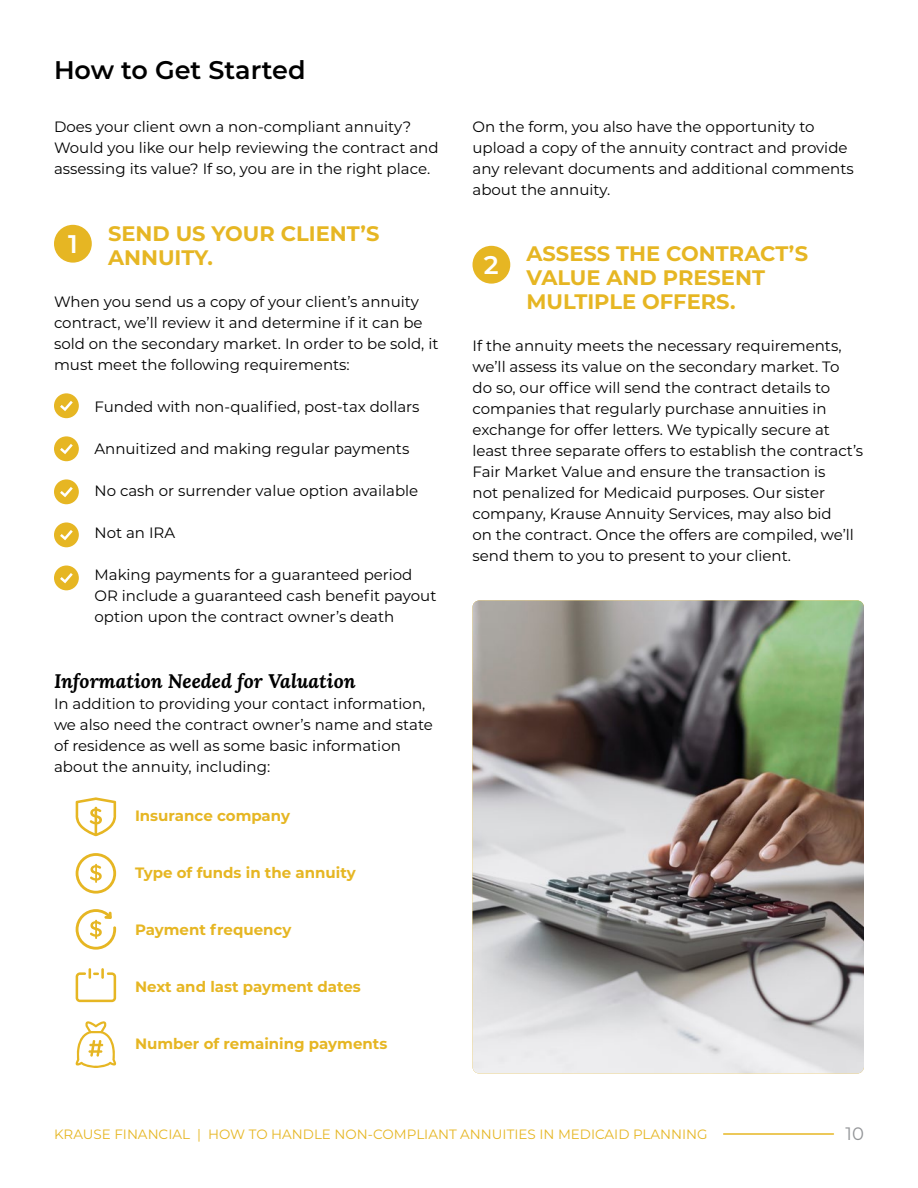
<style>
.page{position:relative;width:918px;height:1188px;background:#fff}
.page>*{position:absolute;margin:0;border:0;box-sizing:border-box;transform-origin:0 0}
.t1{font:600 25.5px "Montserrat";color:#000}
.t2{font:600 25.5px "Montserrat";color:#fff}
.t3{font:700 21px/24px "Montserrat";color:#e6b623}
.t4{font:italic 700 19.5px "Lora";color:#000}
.t5{font:18px "Montserrat";color:#939598}
.t6{font:15px/21px "Montserrat";color:#000}
.t7{font:700 15px "Montserrat";color:#e6b623}
.t8{font:13.5px "Montserrat";color:#e6b623}
</style>
<div class="page">
<hr style="left:724px;top:1133px;width:109px;height:2px;background:#e6b623">
<svg style="left:54px;top:393px;width:25px;height:25px"></svg>
<svg style="left:54px;top:436px;width:25px;height:25px"></svg>
<svg style="left:54px;top:479px;width:25px;height:25px"></svg>
<svg style="left:54px;top:522px;width:25px;height:25px"></svg>
<svg style="left:54px;top:566px;width:25px;height:24px"></svg>
<svg style="left:76px;top:968px;width:40px;height:34px"></svg>
<svg style="left:76px;top:853px;width:40px;height:41px"></svg>
<svg style="left:75px;top:1021px;width:42px;height:47px"></svg>
<svg style="left:76px;top:909px;width:40px;height:41px"></svg>
<svg style="left:75px;top:797px;width:42px;height:39px"></svg>
<hr style="left:95px;top:807px;width:2px;height:29px;background:#e6b623">
<div style="left:54px;top:225px;width:38px;height:38px;background:#e6b623;border-radius:50%"></div>
<div style="left:473px;top:246px;width:37px;height:38px;background:#e6b623;border-radius:50%"></div>
<img style="left:472px;top:600px;width:392px;height:474px">
<h1 class="t1" style="left:54px;top:52px;width:253px">How to Get Started</h1>
<p class="t6" style="left:54px;top:116px;width:386px">Does your client own a non-compliant annuity?<br>Would you like our help reviewing the contract and assessing its value? If so, you are in the right place.</p>
<h2 class="t3" style="left:108px;top:220px;width:273px">SEND US YOUR CLIENT’S<br>ANNUITY.</h2>
<p class="t6" style="left:54px;top:291px;width:386px">When you send us a copy of your client’s annuity contract, we’ll review it and determine if it can be sold on the secondary market. In order to be sold, it must meet the following requirements:</p>
<p class="t6" style="left:94px;top:396px;width:327px">Funded with non-qualified, post-tax dollars</p>
<p class="t6" style="left:94px;top:438px;width:316px">Annuitized and making regular payments</p>
<p class="t6" style="left:94px;top:480px;width:325px">No cash or surrender value option available</p>
<p class="t6" style="left:94px;top:522px;width:82px">Not an IRA</p>
<p class="t6" style="left:94px;top:564px;width:343px">Making payments for a guaranteed period<br>OR include a guaranteed cash benefit payout option upon the contract owner’s death</p>
<h1 class="t2" style="left:68px;top:226px;width:11px">1</h1>
<h3 class="t4" style="left:54px;top:667px;width:303px">Information Needed for Valuation</h3>
<p class="t6" style="left:54px;top:692px;width:380px">In addition to providing your contact information, we also need the contract owner’s name and state of residence as well as some basic information about the annuity, including:</p>
<p class="t7" style="left:135px;top:805px;width:157px">Insurance company</p>
<p class="t7" style="left:135px;top:862px;width:222px">Type of funds in the annuity</p>
<p class="t7" style="left:135px;top:919px;width:158px">Payment frequency</p>
<p class="t7" style="left:135px;top:976px;width:227px">Next and last payment dates</p>
<p class="t7" style="left:135px;top:1033px;width:254px">Number of remaining payments</p>
<p class="t6" style="left:472px;top:116px;width:383px">On the form, you also have the opportunity to upload a copy of the annuity contract and provide any relevant documents and additional comments about the annuity.</p>
<h2 class="t3" style="left:526px;top:241px;width:283px">ASSESS THE CONTRACT’S<br>VALUE AND PRESENT<br>MULTIPLE OFFERS.</h2>
<p class="t6" style="left:472px;top:335px;width:392px">If the annuity meets the necessary requirements, we’ll assess its value on the secondary market. To<br>do so, our office will send the contract details to companies that regularly purchase annuities in exchange for offer letters. We typically secure at least three separate offers to establish the contract’s Fair Market Value and ensure the transaction is<br>not penalized for Medicaid purposes. Our sister company, Krause Annuity Services, may also bid<br>on the contract. Once the offers are compiled, we’ll send them to you to present to your client.</p>
<h1 class="t2" style="left:484px;top:247px;width:16px">2</h1>
<p class="t8" style="left:54px;top:1125px;width:655px">KRAUSE FINANCIAL | HOW TO HANDLE NON-COMPLIANT ANNUITIES IN MEDICAID PLANNING</p>
<p class="t5" style="left:846px;top:1121px;width:20px">10</p>
</div>
